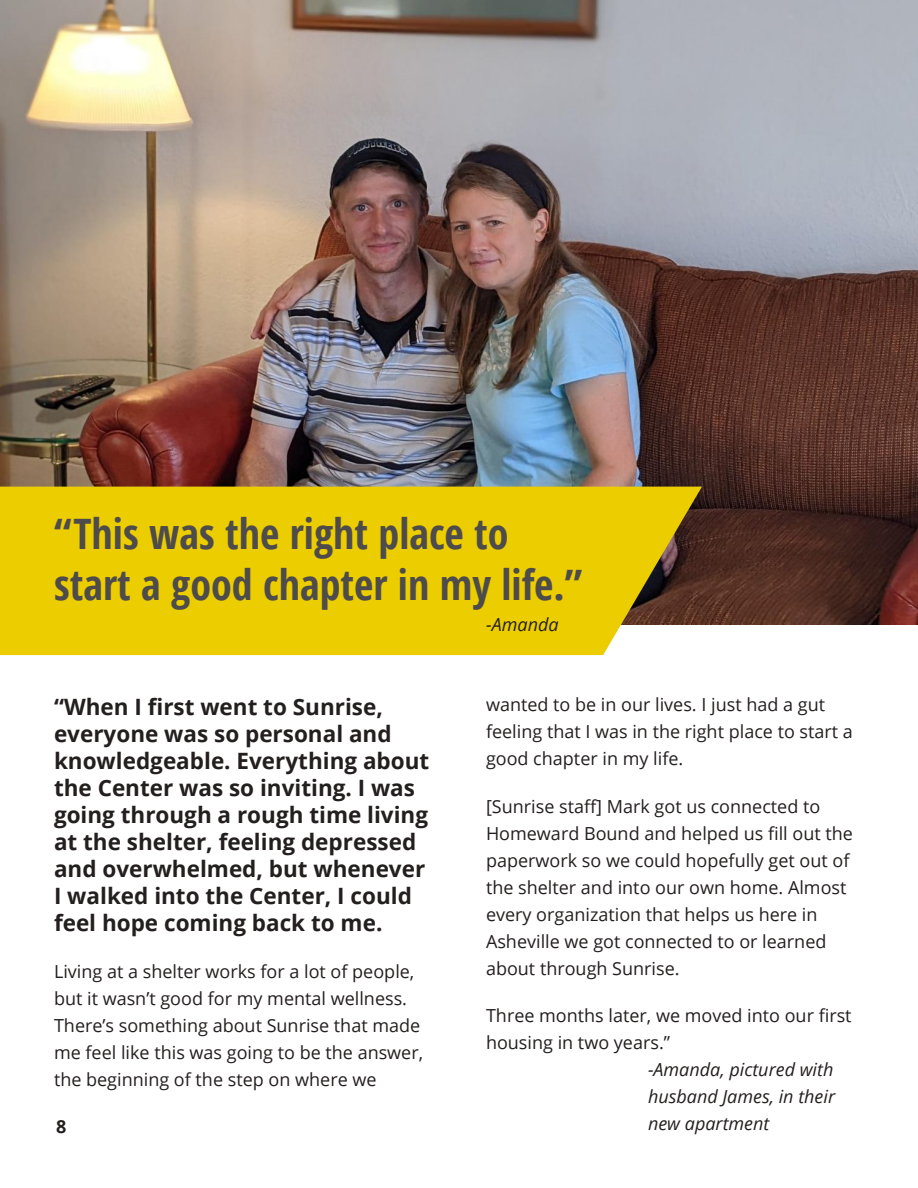
<style>
.page{position:relative;width:918px;height:1188px;background:#fff}
.page>*{position:absolute;margin:0;border:0;box-sizing:border-box;transform-origin:0 0}
.t1{font:700 condensed 42px/50.4px "Open Sans";color:#4e4b4c}
.t2{font:700 22.5px/27px "Open Sans";color:#241f1f}
.t3{font:18px/27px "Open Sans";color:#241f1f}
.t4{font:italic 18px/27px "Open Sans";color:#241f1f;text-align:justify}
.t5{font:700 18px "Open Sans";color:#241f1f}
</style>
<div class="page">
<img style="left:0;top:0;width:918px;height:625px">
<svg style="left:0;top:487px;width:702px;height:168px;background:#e4c607"></svg>
<h1 class="t1" style="left:54px;top:508px;width:530px">“This was the right place to start a good chapter in my life.”</h1>
<p class="t4" style="left:486px;top:611px;width:74px">-Amanda</p>
<p class="t2" style="left:54px;top:693px;width:377px">“When I first went to Sunrise, everyone was so personal and knowledgeable. Everything about the Center was so inviting. I was going through a rough time living at the shelter, feeling depressed and overwhelmed, but whenever<br>I walked into the Center, I could feel hope coming back to me.</p>
<p class="t3" style="left:54px;top:958px;width:371px">Living at a shelter works for a lot of people, but it wasn’t good for my mental wellness.<br>There’s something about Sunrise that made me feel like this was going to be the answer, the beginning of the step on where we</p>
<p class="t5" style="left:56px;top:1114px;width:12px">8</p>
<p class="t3" style="left:486px;top:691px;width:368px">wanted to be in our lives. I just had a gut feeling that I was in the right place to start a good chapter in my life.</p>
<p class="t3" style="left:486px;top:792px;width:368px">[Sunrise staff] Mark got us connected to Homeward Bound and helped us fill out the paperwork so we could hopefully get out of the shelter and into our own home. Almost every organization that helps us here in Asheville we got connected to or learned about through Sunrise.</p>
<p class="t3" style="left:486px;top:1001px;width:367px">Three months later, we moved into our first housing in two years.”</p>
<p class="t4" style="left:648px;top:1055px;width:189px">-Amanda, pictured with husband James, in their new apartment</p>
</div>
